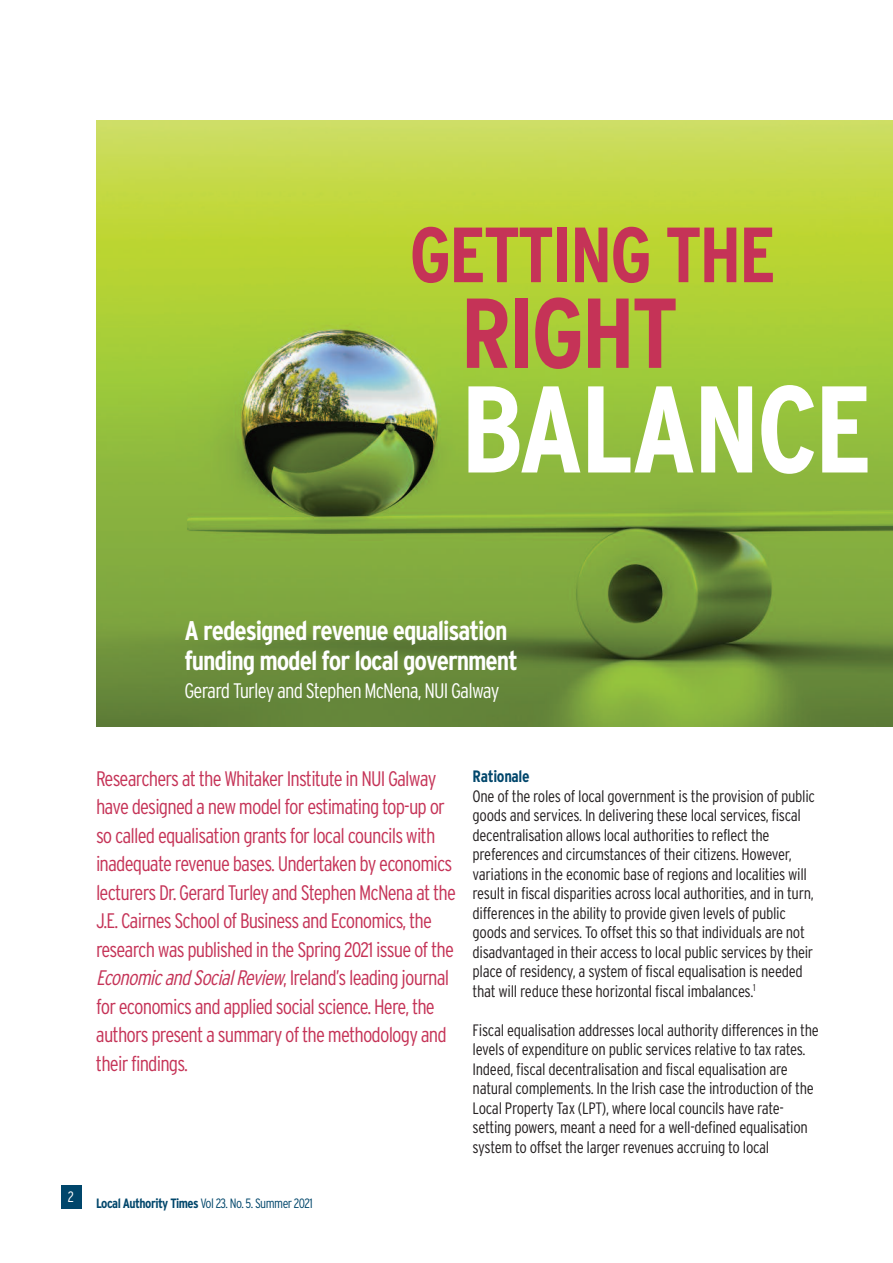
<style>
.page{position:relative;width:893px;height:1263px;background:#fff}
.page>*{position:absolute;margin:0;border:0;box-sizing:border-box;transform-origin:0 0}
.t1{font:700 condensed 123px "Interstate";letter-spacing:-.03em;color:#fff}
.t2{font:700 condensed 99px "Interstate";letter-spacing:-.03em;color:#c53357}
.t3{font:700 condensed 78px "Interstate";letter-spacing:-.03em;color:#c53357}
.t4{font:700 condensed 27px/29.4px "Interstate";letter-spacing:-.04em;color:#fff}
.t5{font:300 condensed 21px/28.5px "Interstate";letter-spacing:-.04em;color:#c53357}
.t6{font:300 condensed 21px "Interstate";letter-spacing:-.04em;color:#fff}
.t7{font:300 condensed 16.5px/19.5px "Interstate";letter-spacing:-.02em;color:#231f20}
.t8{font:700 condensed 16.5px "Interstate";letter-spacing:-.02em;color:#00466b}
.t9{font:300 condensed 15px "Interstate";color:#fff}
.t10{font:300 condensed 13.5px "Interstate";letter-spacing:-.04em;color:#00466b}
.s1{font-style:italic}
.s2{font-weight:700}
</style>
<div class="page">
<div style="left:61px;top:1185px;width:21px;height:23px;background:#00466b"></div>
<img style="left:96px;top:120px;width:797px;height:606px">
<h3 class="t3" style="left:409px;top:210px;width:368px">GETTING THE</h3>
<h2 class="t2" style="left:460px;top:276px;width:219px">RIGHT</h2>
<h1 class="t1" style="left:460px;top:358px;width:414px">BALANCE</h1>
<h3 class="t4" style="left:184px;top:616px;width:335px">A redesigned revenue equalisation funding model for local government</h3>
<p class="t6" style="left:184px;top:678px;width:316px">Gerard Turley and Stephen McNena, NUI Galway</p>
<p class="t9" style="left:68px;top:1187px;width:8px">2</p>
<p class="t5" style="left:96px;top:764px;width:362px">Researchers at the Whitaker Institute in NUI Galway have designed a new model for estimating top-up or so called equalisation grants for local councils with inadequate revenue bases. Undertaken by economics lecturers Dr. Gerard Turley and Stephen McNena at the J.E. Cairnes School of Business and Economics, the research was published in the Spring 2021 issue of the <span class="s1">EconomicandSocialReview</span>, Ireland’s leading journal for economics and applied social science. Here, the authors present a summary of the methodology and their findings.</p>
<p class="t8" style="left:473px;top:767px;width:59px">Rationale</p>
<p class="t7" style="left:473px;top:786px;width:344px">One of the roles of local government is the provision of public goods and services. In delivering these local services, fiscal decentralisation allows local authorities to reflect the preferences and circumstances of their citizens. However, variations in the economic base of regions and localities will result in fiscal disparities across local authorities, and in turn, differences in the ability to provide given levels of public goods and services. To offset this so that individuals are not disadvantaged in their access to local public services by their place of residency, a system of fiscal equalisation is needed that will reduce these horizontal fiscal imbalances.<sup>1</sup></p>
<p class="t7" style="left:473px;top:1020px;width:348px">Fiscal equalisation addresses local authority differences in the levels of expenditure on public services relative to tax rates.<br>Indeed, fiscal decentralisation and fiscal equalisation are natural complements. In the Irish case the introduction of the Local Property Tax (LPT), where local councils have rate&shy;setting powers, meant a need for a well-defined equalisation system to offset the larger revenues accruing to local</p>
<p class="t10" style="left:96px;top:1195px;width:218px"><span class="s2">Local Authority Times</span> Vol 23. No. 5. Summer 2021</p>
</div>
